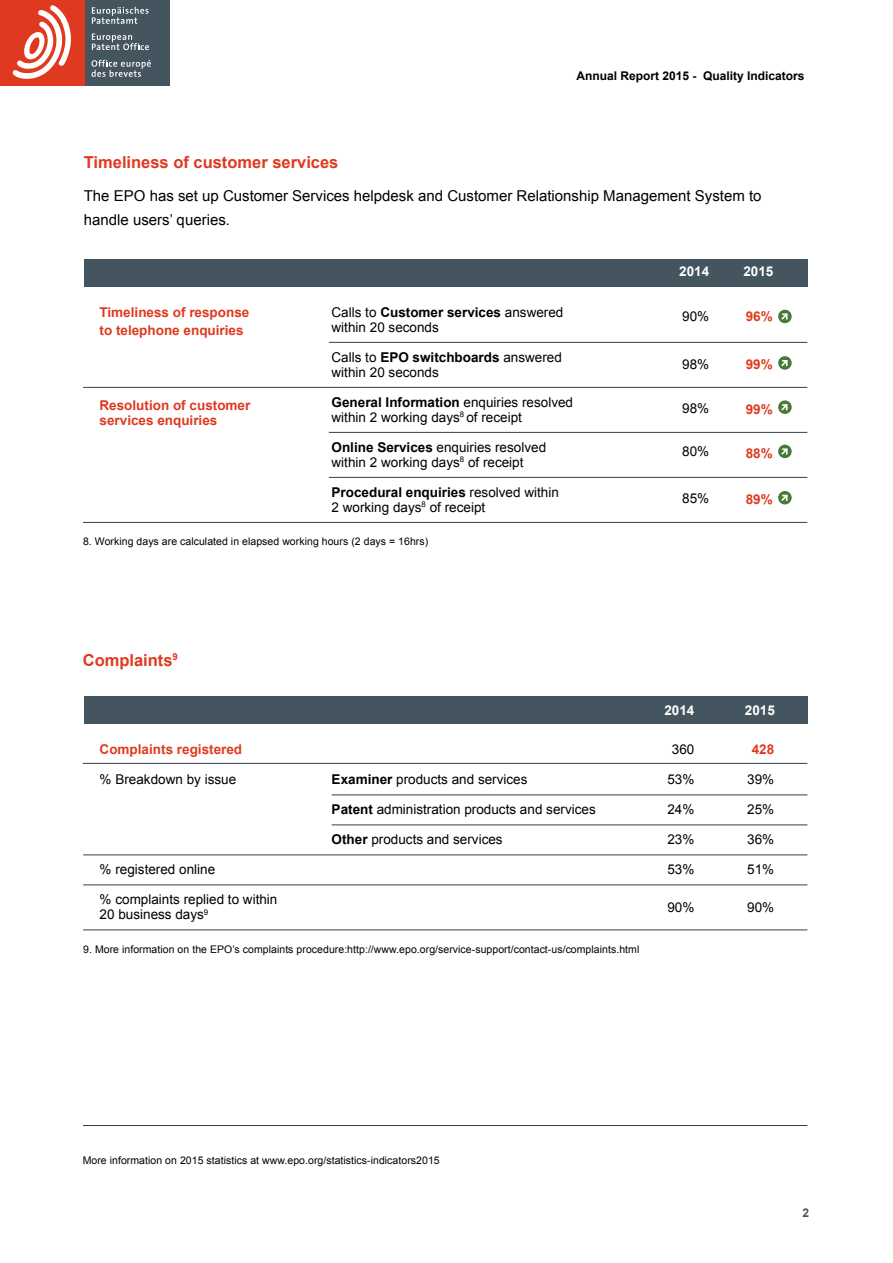
<style>
.page{position:relative;width:893px;height:1263px;background:#fff}
.page>*{position:absolute;margin:0;border:0;box-sizing:border-box;transform-origin:0 0}
.t1{font:700 16.5px "Arial";color:#df3a1f}
.t2{font:15px/24px "Arial";color:#000}
.t3{font:13.5px/15px "Arial";color:#000}
.t4{font:700 13.5px/18px "Arial";color:#df3a1f}
.t5{font:700 13.5px "Arial";color:#fff}
.t6{font:700 12px "Arial";color:#000}
.t7{font:700 12px "Arial";color:#45555f}
.t8{font:10.5px "Arial";letter-spacing:.005em;color:#000}
.s1{font-weight:700}
</style>
<div class="page">
<div style="left:85px;top:0;width:85px;height:85px;background:#45555f"></div>
<div style="left:0;top:0;width:85px;height:85px;background:#df3a1f"></div>
<svg style="left:92px;top:7px;width:57px;height:17px"></svg>
<svg style="left:92px;top:34px;width:57px;height:16px"></svg>
<svg style="left:91px;top:60px;width:60px;height:17px"></svg>
<svg style="left:12px;top:5px;width:59px;height:74px"></svg>
<hr style="left:83px;top:1125px;width:724px;height:1px;background:#36404e">
<hr style="left:329px;top:342px;width:478px;height:1px;background:#36404e">
<hr style="left:329px;top:432px;width:478px;height:1px;background:#36404e">
<hr style="left:329px;top:477px;width:478px;height:1px;background:#36404e">
<hr style="left:83px;top:387px;width:724px;height:1px;background:#36404e">
<hr style="left:83px;top:522px;width:724px;height:1px;background:#36404e">
<div style="left:84px;top:259px;width:723px;height:28px;background:#45555f"></div>
<div style="left:778px;top:310px;width:14px;height:13px;background:#477a36;border-radius:50%"></div>
<svg style="left:779px;top:312px;width:9px;height:9px"></svg>
<svg style="left:778px;top:356px;width:14px;height:14px"></svg>
<svg style="left:779px;top:358px;width:10px;height:10px"></svg>
<svg style="left:778px;top:400px;width:14px;height:14px"></svg>
<svg style="left:779px;top:403px;width:10px;height:9px"></svg>
<div style="left:778px;top:445px;width:14px;height:13px;background:#477a36;border-radius:50%"></div>
<svg style="left:779px;top:447px;width:9px;height:9px"></svg>
<svg style="left:778px;top:491px;width:14px;height:13px"></svg>
<svg style="left:779px;top:493px;width:10px;height:10px"></svg>
<hr style="left:83px;top:763px;width:724px;height:1px;background:#36404e">
<hr style="left:83px;top:855px;width:724px;height:1px;background:#36404e">
<hr style="left:332px;top:795px;width:475px;height:1px;background:#36404e">
<hr style="left:83px;top:885px;width:724px;height:1px;background:#36404e">
<hr style="left:83px;top:929px;width:724px;height:1px;background:#36404e">
<hr style="left:332px;top:825px;width:475px;height:1px;background:#36404e">
<div style="left:84px;top:697px;width:723px;height:27px;background:#45555f"></div>
<p class="t6" style="left:577px;top:68px;width:230px">Annual Report 2015 - Quality Indicators</p>
<p class="t1" style="left:84px;top:152px;width:256px">Timeliness of customer services</p>
<p class="t2" style="left:84px;top:184px;width:679px">The EPO has set up Customer Services helpdesk and Customer Relationship Management System to handle users’ queries.</p>
<p class="t4" style="left:100px;top:303px;width:151px">Timeliness of response to telephone enquiries</p>
<p class="t4" style="left:100px;top:396px;width:152px">Resolution of customer</p>
<p class="t4" style="left:100px;top:411px;width:119px">services enquiries</p>
<p class="t3" style="left:332px;top:304px;width:233px">Calls to <span class="s1">Customer services</span> answered within 20 seconds</p>
<p class="t3" style="left:332px;top:349px;width:232px">Calls to <span class="s1">EPO switchboards</span> answered within 20 seconds</p>
<p class="t3" style="left:332px;top:394px;width:243px"><span class="s1">General Information</span> enquiries resolved within 2 working days<sup>8</sup> of receipt</p>
<p class="t3" style="left:332px;top:439px;width:216px"><span class="s1">Online Services</span> enquiries resolved within 2 working days<sup>8</sup> of receipt</p>
<p class="t3" style="left:332px;top:484px;width:229px"><span class="s1">Procedural enquiries</span> resolved within<br>2 working days<sup>8</sup> of receipt</p>
<p class="t8" style="left:83px;top:535px;width:347px">8. Working days are calculated in elapsed working hours (2 days = 16hrs)</p>
<p class="t5" style="left:679px;top:262px;width:32px">2014</p>
<p class="t3" style="left:682px;top:309px;width:29px">90%</p>
<p class="t3" style="left:682px;top:357px;width:29px">98%</p>
<p class="t3" style="left:682px;top:400px;width:29px">98%</p>
<p class="t3" style="left:682px;top:444px;width:29px">80%</p>
<p class="t3" style="left:682px;top:490px;width:29px">85%</p>
<p class="t5" style="left:743px;top:262px;width:32px">2015</p>
<p class="t4" style="left:746px;top:308px;width:29px">96%</p>
<p class="t4" style="left:746px;top:356px;width:29px">99%</p>
<p class="t4" style="left:746px;top:401px;width:29px">99%</p>
<p class="t4" style="left:746px;top:444px;width:29px">88%</p>
<p class="t4" style="left:746px;top:491px;width:29px">89%</p>
<p class="t1" style="left:83px;top:649px;width:97px">Complaints<sup>9</sup></p>
<p class="t4" style="left:100px;top:741px;width:144px">Complaints registered</p>
<p class="t3" style="left:100px;top:772px;width:138px">% Breakdown by issue</p>
<p class="t3" style="left:100px;top:862px;width:117px">% registered online</p>
<p class="t3" style="left:100px;top:892px;width:179px">% complaints replied to within<br>20 business days<sup>9</sup></p>
<p class="t3" style="left:332px;top:772px;width:197px"><span class="s1">Examiner</span> products and services</p>
<p class="t3" style="left:332px;top:802px;width:266px"><span class="s1">Patent</span> administration products and services</p>
<p class="t3" style="left:332px;top:832px;width:173px"><span class="s1">Other</span> products and services</p>
<p class="t8" style="left:83px;top:942px;width:558px">9. More information on the EPO’s complaints procedure:http://www.epo.org/service-support/contact-us/complaints.html</p>
<p class="t5" style="left:664px;top:701px;width:32px">2014</p>
<p class="t3" style="left:672px;top:742px;width:24px">360</p>
<p class="t3" style="left:667px;top:772px;width:29px">53%</p>
<p class="t3" style="left:667px;top:802px;width:29px">24%</p>
<p class="t3" style="left:667px;top:832px;width:29px">23%</p>
<p class="t3" style="left:667px;top:862px;width:29px">53%</p>
<p class="t3" style="left:667px;top:899px;width:29px">90%</p>
<p class="t5" style="left:745px;top:702px;width:32px">2015</p>
<p class="t4" style="left:752px;top:741px;width:24px">428</p>
<p class="t3" style="left:747px;top:772px;width:29px">39%</p>
<p class="t3" style="left:747px;top:802px;width:29px">25%</p>
<p class="t3" style="left:747px;top:832px;width:29px">36%</p>
<p class="t3" style="left:747px;top:862px;width:29px">51%</p>
<p class="t3" style="left:747px;top:899px;width:29px">90%</p>
<p class="t8" style="left:83px;top:1153px;width:358px">More information on 2015 statistics at www.epo.org/statistics-indicators2015</p>
<p class="t7" style="left:802px;top:1205px;width:8px">2</p>
</div>
